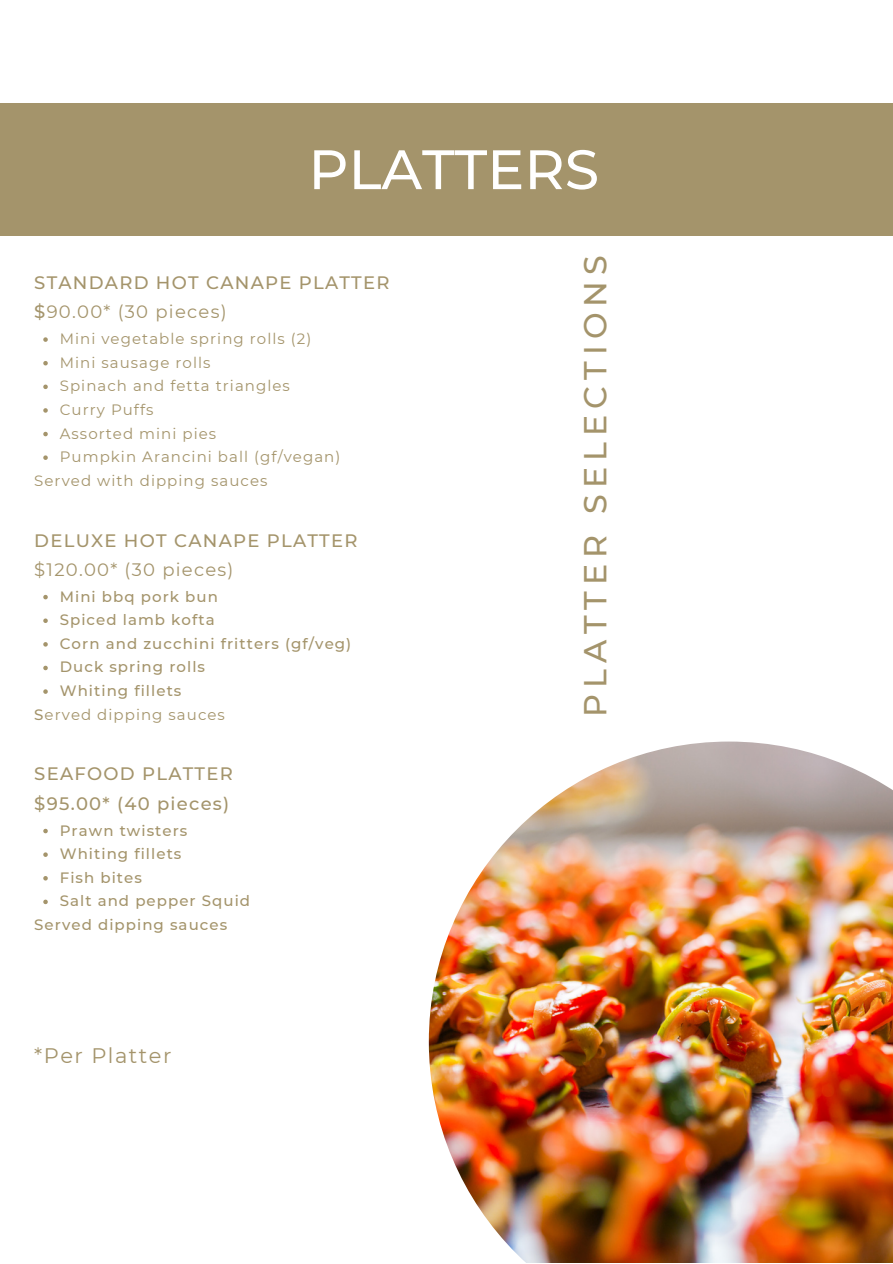
<style>
.page{position:relative;width:893px;height:1264px;background:#fff}
.page>*{position:absolute;margin:0;border:0;box-sizing:border-box;transform-origin:0 0}
.t1{font:500 55.5px "Montserrat";color:#fff}
.t2{font:500 31.65px "Montserrat";letter-spacing:.19em;color:#a4946b}
.t3{font:21px "Montserrat";letter-spacing:.07em;color:#a4946b}
.t4{font:500 18px "Montserrat";letter-spacing:.07em;color:#a4946b}
.t5{font:18px "Montserrat";letter-spacing:.07em;color:#a4946b}
.t6{font:15px "Montserrat";letter-spacing:.07em;color:#a4946b}
.t7{font:500 15px "Montserrat";letter-spacing:.07em;color:#a4946b}
.s1{font-weight:500}
</style>
<div class="page">
<div style="left:0;top:103px;width:892px;height:133px;background:#a4946b"></div>
<img style="left:429px;top:741px;width:463px;height:521px">
<svg style="left:43px;top:337px;width:5px;height:5px"></svg>
<svg style="left:43px;top:361px;width:5px;height:4px"></svg>
<svg style="left:43px;top:384px;width:5px;height:5px"></svg>
<svg style="left:43px;top:408px;width:5px;height:4px"></svg>
<svg style="left:43px;top:432px;width:5px;height:4px"></svg>
<svg style="left:43px;top:455px;width:5px;height:5px"></svg>
<svg style="left:43px;top:595px;width:5px;height:4px"></svg>
<svg style="left:43px;top:618px;width:5px;height:5px"></svg>
<svg style="left:43px;top:642px;width:5px;height:4px"></svg>
<svg style="left:43px;top:665px;width:5px;height:5px"></svg>
<svg style="left:43px;top:689px;width:5px;height:5px"></svg>
<svg style="left:43px;top:828px;width:5px;height:5px"></svg>
<svg style="left:43px;top:852px;width:5px;height:4px"></svg>
<svg style="left:43px;top:876px;width:5px;height:4px"></svg>
<svg style="left:43px;top:899px;width:5px;height:5px"></svg>
<p class="t1" style="left:308px;top:135px;width:292px">PLATTERS</p>
<p class="t4" style="left:34px;top:271px;width:357px">STANDARD HOT CANAPE PLATTER</p>
<p class="t5" style="left:34px;top:301px;width:194px"><span class="s1">$</span>90.00* (30 pieces)</p>
<p class="t6" style="left:60px;top:329px;width:253px">Mini vegetable spring rolls (2)</p>
<p class="t6" style="left:60px;top:353px;width:152px">Mini sausage rolls</p>
<p class="t6" style="left:60px;top:377px;width:232px">Spinach and fetta triangles</p>
<p class="t6" style="left:60px;top:400px;width:95px">Curry Puffs</p>
<p class="t6" style="left:60px;top:424px;width:158px">Assorted mini pies</p>
<p class="t6" style="left:60px;top:447px;width:282px">Pumpkin Arancini ball (gf/vegan)</p>
<p class="t6" style="left:34px;top:471px;width:235px">Served with dipping sauces</p>
<p class="t4" style="left:34px;top:529px;width:325px">DELUXE HOT CANAPE PLATTER</p>
<p class="t5" style="left:34px;top:558px;width:201px">$120.00* (30 pieces)</p>
<p class="t7" style="left:60px;top:587px;width:160px">Mini bbq pork bun</p>
<p class="t7" style="left:60px;top:610px;width:156px">Spiced lamb kofta</p>
<p class="t7" style="left:60px;top:634px;width:293px">Corn and zucchini fritters (gf/veg)</p>
<p class="t7" style="left:60px;top:658px;width:147px">Duck spring rolls</p>
<p class="t7" style="left:60px;top:681px;width:123px">Whiting fillets</p>
<p class="t6" style="left:34px;top:705px;width:192px"><span class="s1">S</span>erved dipping sauces</p>
<p class="t4" style="left:34px;top:763px;width:200px">SEAFOOD PLATTER</p>
<p class="t4" style="left:34px;top:792px;width:196px">$95.00* (40 pieces)</p>
<p class="t7" style="left:60px;top:821px;width:129px">Prawn twisters</p>
<p class="t7" style="left:60px;top:844px;width:123px">Whiting fillets</p>
<p class="t7" style="left:60px;top:868px;width:84px">Fish bites</p>
<p class="t7" style="left:60px;top:891px;width:192px">Salt and pepper Squid</p>
<p class="t7" style="left:34px;top:915px;width:194px">Served dipping sauces</p>
<p class="t3" style="left:34px;top:1042px;width:139px">*Per Platter</p>
<p class="t2" style="left:575px;top:717px;width:463px;rotate:-90deg">PLATTER SELECTIONS</p>
</div>
